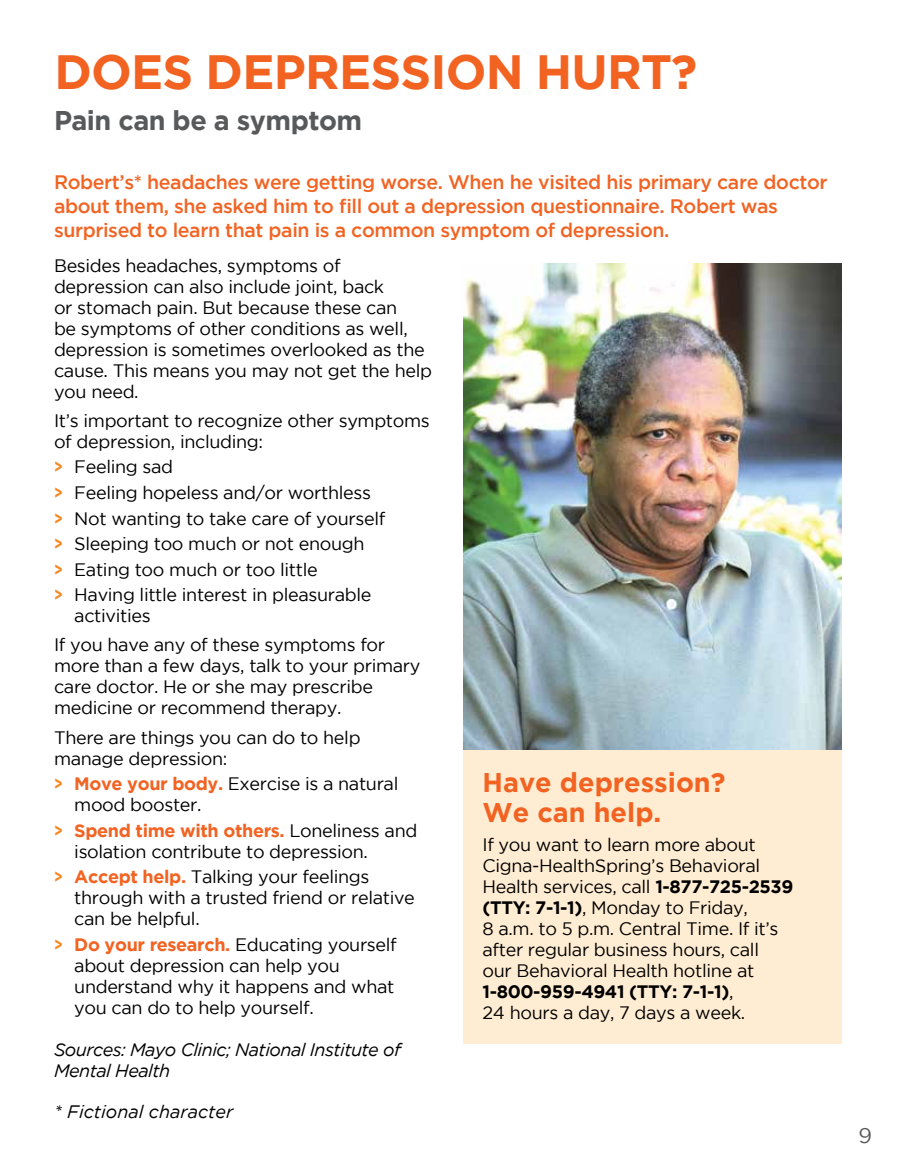
<style>
.page{position:relative;width:905px;height:1175px;background:#fff}
.page>*{position:absolute;margin:0;border:0;box-sizing:border-box;transform-origin:0 0}
.t1{font:700 48px "Gotham";letter-spacing:-.015em;color:#f26322}
.t2{font:700 27px "Gotham";color:#f26322}
.t3{font:700 27px "Gotham";letter-spacing:-.02em;color:#58595b}
.t4{font:21px "Gotham";color:#58595b}
.t5{font:500 19.5px "Gotham";letter-spacing:-.02em;color:#f26322}
.t6{font:18px/21px "Gotham";letter-spacing:-.02em;color:#000}
.t7{font:italic 18px/21px "Gotham";letter-spacing:-.03em;color:#000}
.t8{font:700 18px "Gotham";letter-spacing:-.02em;color:#f26322}
.t9{font:700 18px "Gotham";letter-spacing:-.02em;color:#000}
.t10{font:italic 18px "Gotham";color:#000}
.s1{font-weight:700;color:#f6861f}
.s2{font-weight:700;color:#f26322}
.s3{color:#f6861f}
.s4{font-weight:400;color:#000}
.s5{font-weight:700}
.s6{font-weight:400}
</style>
<div class="page">
<div style="left:463px;top:664px;width:378px;height:379px;background:#ffedd3"></div>
<img style="left:463px;top:263px;width:378px;height:486px">
<p class="t1" style="left:54px;top:45px;width:644px">DOES DEPRESSION HURT?</p>
<p class="t3" style="left:54px;top:105px;width:309px">Pain can be a symptom</p>
<p class="t5" style="left:54px;top:171px;width:775px">Robert’s* headaches were getting worse. When he visited his primary care doctor</p>
<p class="t5" style="left:54px;top:195px;width:725px">about them, she asked him to fill out a depression questionnaire. Robert was</p>
<p class="t5" style="left:54px;top:219px;width:617px">surprised to learn that pain is a common symptom of depression.</p>
<p class="t6" style="left:54px;top:254px;width:379px">Besides headaches, symptoms of depression can also include joint, back<br>or stomach pain. But because these can<br>be symptoms of other conditions as well, depression is sometimes overlooked as the cause. This means you may not get the help you need.</p>
<p class="t6" style="left:54px;top:409px;width:377px">It’s important to recognize other symptoms of depression, including:</p>
<p class="t6" style="left:54px;top:454px;width:333px;line-height:25.7px"><span class="s1">&gt;</span> Feeling sad<br><span class="s1">&gt;</span> Feeling hopeless and/or worthless<br><span class="s1">&gt;</span> Not wanting to take care of yourself <span class="s1">&gt;</span> Sleeping too much or not enough<br><span class="s1">&gt;</span> Eating too much or too little<br><span class="s1">&gt;</span> Having little interest in pleasurable</p>
<p class="t6" style="left:74px;top:605px;width:78px">activities</p>
<p class="t6" style="left:54px;top:634px;width:368px">If you have any of these symptoms for more than a few days, talk to your primary care doctor. He or she may prescribe medicine or recommend therapy.</p>
<p class="t6" style="left:54px;top:726px;width:308px">There are things you can do to help manage depression:</p>
<p class="t6" style="left:54px;top:773px;width:346px"><span class="s1">&gt;</span> <span class="s2">Move your body.</span> Exercise is a natural</p>
<p class="t2" style="left:482px;top:766px;width:244px">Have depression?</p>
<p class="t6" style="left:74px;top:794px;width:129px">mood booster.</p>
<p class="t2" style="left:482px;top:796px;width:180px">We can help.</p>
<p class="t8" style="left:54px;top:820px;width:365px"><span class="s3">&gt;</span> Spend time with others. <span class="s4">Loneliness and</span></p>
<p class="t6" style="left:482px;top:833px;width:275px">If you want to learn more about</p>
<p class="t6" style="left:74px;top:840px;width:295px">isolation contribute to depression.</p>
<p class="t6" style="left:482px;top:854px;width:279px">Cigna-HealthSpring’s Behavioral</p>
<p class="t6" style="left:54px;top:866px;width:317px"><span class="s1">&gt;</span> <span class="s2">Accept help.</span> Talking your feelings</p>
<p class="t6" style="left:482px;top:875px;width:312px">Health services, call <span class="s5">1-877-725-2539</span></p>
<p class="t6" style="left:74px;top:887px;width:342px">through with a trusted friend or relative</p>
<p class="t6" style="left:482px;top:896px;width:267px"><span class="s5">(TTY: 7-1-1)</span>, Monday to Friday,</p>
<p class="t6" style="left:74px;top:908px;width:127px">can be helpful.</p>
<p class="t6" style="left:482px;top:917px;width:297px">8 a.m. to 5 p.m. Central Time. If it’s</p>
<p class="t6" style="left:54px;top:933px;width:344px"><span class="s1">&gt;</span> <span class="s2">Do your research.</span> Educating yourself</p>
<p class="t6" style="left:482px;top:938px;width:278px">after regular business hours, call</p>
<p class="t6" style="left:74px;top:954px;width:267px">about depression can help you</p>
<p class="t6" style="left:482px;top:959px;width:273px">our Behavioral Health hotline at</p>
<p class="t6" style="left:74px;top:975px;width:321px">understand why it happens and what</p>
<p class="t9" style="left:482px;top:981px;width:252px">1-800-959-4941 (TTY: 7-1-1)<span class="s6">,</span></p>
<p class="t6" style="left:74px;top:996px;width:241px">you can do to help yourself.</p>
<p class="t6" style="left:482px;top:1001px;width:264px">24 hours a day, 7 days a week.</p>
<p class="t7" style="left:54px;top:1039px;width:348px">Sources: Mayo Clinic; National Institute of<br>Mental Health</p>
<p class="t10" style="left:54px;top:1102px;width:181px">* Fictional character</p>
<p class="t4" style="left:858px;top:1124px;width:15px">9</p>
</div>
